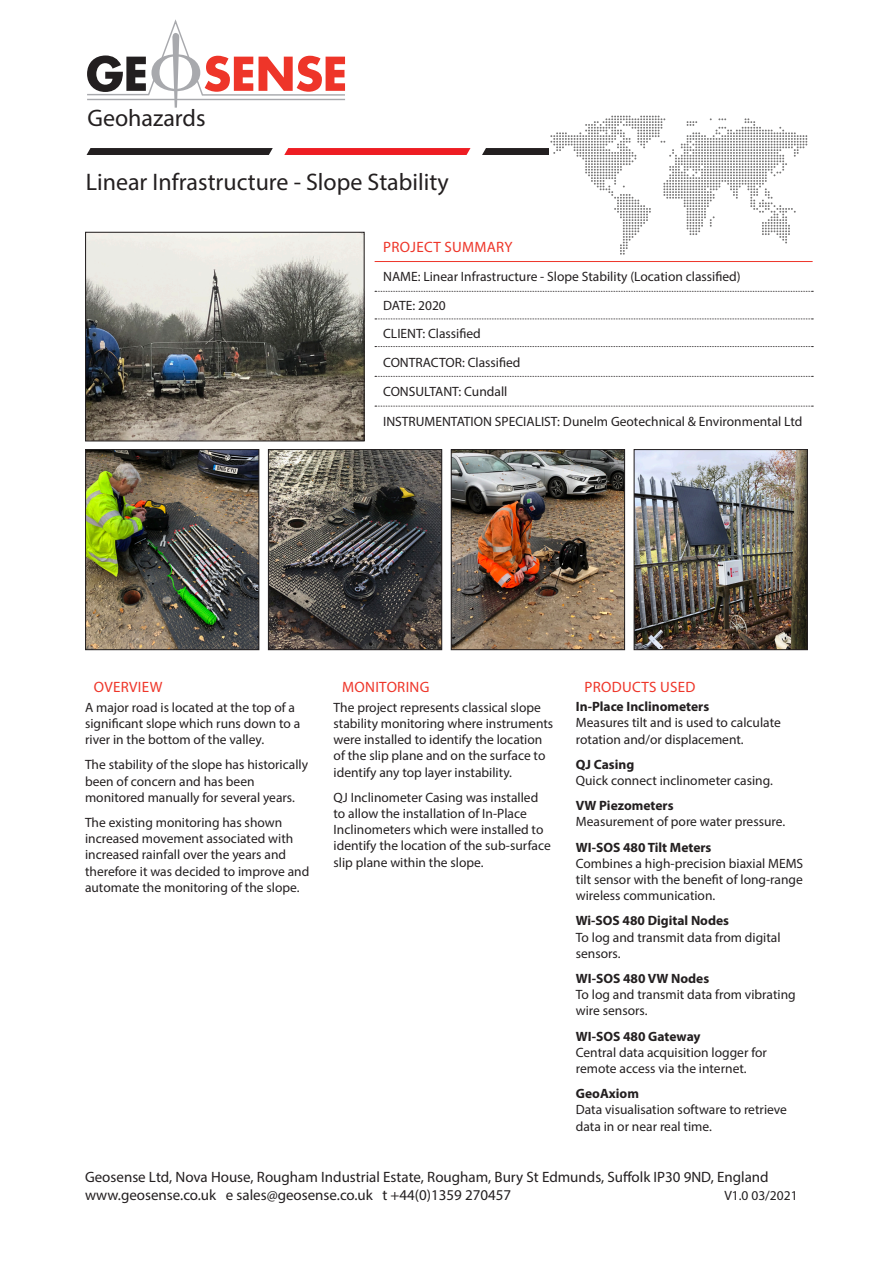
<style>
.page{position:relative;width:893px;height:1263px;background:#fff}
.page>*{position:absolute;margin:0;border:0;box-sizing:border-box;transform-origin:0 0}
.Page_Header{font:24px "Myriad Pro";color:#231f20}
.Table_list{font:15px "Myriad Pro";color:#231f20}
.Table_Header{font:15px "Myriad Pro";letter-spacing:.02em;color:#ee3529}
.Table_list-2{font:13.5px/16.2px "Myriad Pro";color:#231f20}
.Table_list-3{font:700 13.5px "Myriad Pro";color:#231f20}
.Body_text{font:13.5px "Myriad Pro";color:#231f20}
</style>
<div class="page">
<svg style="left:87px;top:148px;width:186px;height:7px"></svg>
<svg style="left:284px;top:148px;width:186px;height:7px"></svg>
<svg style="left:482px;top:116px;width:325px;height:139px"></svg>
<img style="left:87px;top:234px;width:276px;height:205px">
<div style="left:85px;top:232px;width:280px;height:209px;border:1px solid #231f20"></div>
<hr style="left:375px;top:261px;width:438px;height:1px;background:#ee3529">
<svg style="left:375px;top:291px;width:438px;height:1px"></svg>
<svg style="left:375px;top:319px;width:438px;height:1px"></svg>
<svg style="left:375px;top:346px;width:438px;height:1px"></svg>
<svg style="left:375px;top:376px;width:438px;height:1px"></svg>
<svg style="left:375px;top:406px;width:438px;height:1px"></svg>
<svg style="left:87px;top:19px;width:258px;height:89px"></svg>
<img style="left:87px;top:451px;width:170px;height:197px">
<div style="left:85px;top:449px;width:174px;height:201px;border:1px solid #231f20"></div>
<img style="left:636px;top:451px;width:170px;height:197px">
<div style="left:634px;top:449px;width:174px;height:201px;border:1px solid #231f20"></div>
<img style="left:453px;top:451px;width:170px;height:197px">
<div style="left:451px;top:449px;width:174px;height:201px;border:1px solid #231f20"></div>
<img style="left:270px;top:451px;width:170px;height:197px">
<div style="left:268px;top:449px;width:174px;height:201px;border:1px solid #231f20"></div>
<p class="Page_Header" style="left:87px;top:103px;width:120px">Geohazards</p>
<p class="Page_Header" style="left:86px;top:167px;width:365px">Linear Infrastructure - Slope Stability</p>
<p class="Table_Header" style="left:383px;top:237px;width:131px">PROJECT SUMMARY</p>
<p class="Table_list-2" style="left:383px;top:269px;width:359px">NAME: Linear Infrastructure - Slope Stability (Location classified)</p>
<p class="Table_list-2" style="left:383px;top:297px;width:64px">DATE: 2020</p>
<p class="Table_list-2" style="left:383px;top:325px;width:99px">CLIENT: Classified</p>
<p class="Table_list-2" style="left:383px;top:354px;width:139px">CONTRACTOR: Classified</p>
<p class="Body_text" style="left:383px;top:383px;width:126px">CONSULTANT: Cundall</p>
<p class="Body_text" style="left:383px;top:413px;width:421px">INSTRUMENTATION SPECIALIST: Dunelm Geotechnical &amp; Environmental Ltd</p>
<p class="Table_Header" style="left:94px;top:677px;width:70px">OVERVIEW</p>
<p class="Table_list-2" style="left:85px;top:699px;width:217px">A major road is located at the top of a significant slope which runs down to a river in the bottom of the valley.</p>
<p class="Table_list-2" style="left:85px;top:757px;width:225px">The stability of the slope has historically been of concern and has been monitored manually for several years.</p>
<p class="Table_list-2" style="left:85px;top:814px;width:226px">The existing monitoring has shown increased movement associated with increased rainfall over the years and therefore it was decided to improve and automate the monitoring of the slope.</p>
<p class="Table_Header" style="left:342px;top:677px;width:89px">MONITORING</p>
<p class="Table_list-2" style="left:334px;top:699px;width:221px">The project represents classical slope stability monitoring where instruments were installed to identify the location of the slip plane and on the surface to identify any top layer instability.</p>
<p class="Table_list-2" style="left:334px;top:789px;width:219px">QJ Inclinometer Casing was installed to allow the installation of In-Place Inclinometers which were installed to identify the location of the sub-surface slip plane within the slope.</p>
<p class="Table_Header" style="left:584px;top:678px;width:112px">PRODUCTS USED</p>
<p class="Table_list-3" style="left:576px;top:698px;width:135px">In-Place Inclinometers</p>
<p class="Table_list-2" style="left:576px;top:714px;width:206px">Measures tilt and is used to calculate rotation and/or displacement.</p>
<p class="Table_list-3" style="left:576px;top:755px;width:60px">QJ Casing</p>
<p class="Table_list-2" style="left:576px;top:772px;width:198px">Quick connect inclinometer casing.</p>
<p class="Table_list-3" style="left:576px;top:797px;width:99px">VW Piezometers</p>
<p class="Table_list-2" style="left:576px;top:813px;width:211px">Measurement of pore water pressure.</p>
<p class="Table_list-3" style="left:576px;top:838px;width:137px">WI-SOS 480 Tilt Meters</p>
<p class="Table_list-2" style="left:576px;top:855px;width:229px;text-align:justify">Combines a high-precision biaxial MEMS tilt sensor with the benefit of long-range wireless communication.</p>
<p class="Table_list-3" style="left:576px;top:912px;width:155px">Wi-SOS 480 Digital Nodes</p>
<p class="Table_list-2" style="left:576px;top:929px;width:206px">To log and transmit data from digital sensors.</p>
<p class="Table_list-3" style="left:576px;top:969px;width:135px">WI-SOS 480 VW Nodes</p>
<p class="Table_list-2" style="left:576px;top:986px;width:221px">To log and transmit data from vibrating wire sensors.</p>
<p class="Table_list-3" style="left:576px;top:1027px;width:126px">WI-SOS 480 Gateway</p>
<p class="Table_list-2" style="left:576px;top:1044px;width:193px">Central data acquisition logger for remote access via the internet.</p>
<p class="Table_list-3" style="left:576px;top:1085px;width:65px">GeoAxiom</p>
<p class="Table_list-2" style="left:576px;top:1101px;width:213px">Data visualisation software to retrieve data in or near real time.</p>
<p class="Table_list" style="left:85px;top:1168px;width:685px">Geosense Ltd, Nova House, Rougham Industrial Estate, Rougham, Bury St Edmunds, Suffolk IP30 9ND, England</p>
<p class="Table_list" style="left:85px;top:1186px;width:428px">www.geosense.co.uk e sales@geosense.co.uk t +44(0)1359 270457</p>
<p class="Table_list-2" style="left:724px;top:1187px;width:75px">V1.0 03/2021</p>
</div>
